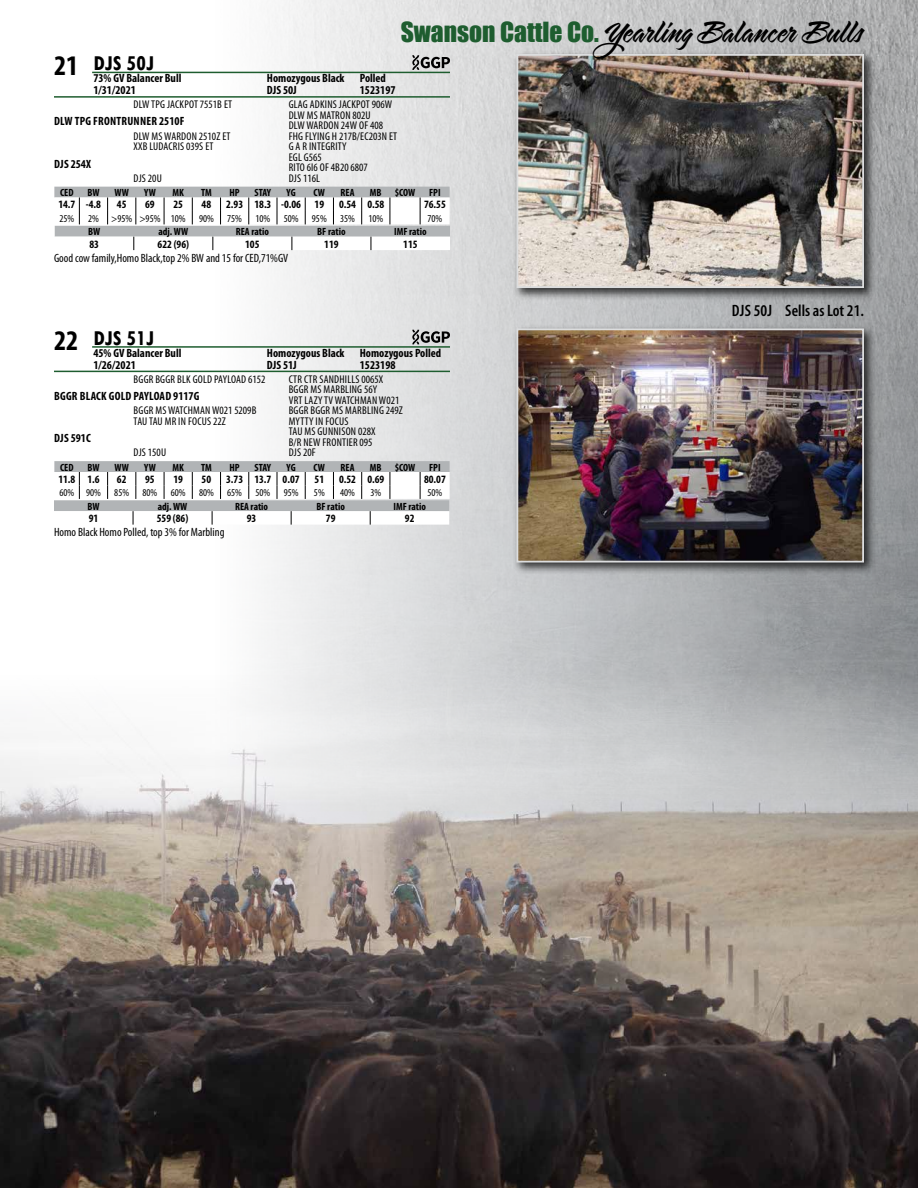
<style>
.page{position:relative;width:918px;height:1188px;background:#fff}
.page>*{position:absolute;margin:0;border:0;box-sizing:border-box;transform-origin:0 0}
.t1{font:36px "Sarah Script";letter-spacing:-.015em;color:#000}
.t2{font:700 condensed 22.5px "Tw Cen";color:#000}
.t3{font:600 condensed 16.5px "Myriad Pro";color:#000}
.t4{font:700 condensed 12px "Myriad Pro";color:#000}
.t5{font:condensed 12px "Myriad Pro";color:#000}
.t6{font:700 condensed 12px "Myriad Pro";letter-spacing:.02em;color:#000}
.t7{font:condensed 11.25px/10.5px "Myriad Pro";letter-spacing:.02em;color:#000}
.t8{font:700 condensed 11.25px "Myriad Pro";color:#000}
.t9{font:700 condensed 10.5px "Myriad Pro";color:#000}
.t10{font:condensed 10.5px "Myriad Pro";color:#000}
.s1{font-family:"Impact";font-size:25.5px;color:#1e5d2f}
.s2{font-family:"Myriad Pro";font-size:28.5px}
</style>
<div class="page">
<img style="left:215px;top:0;width:703px;height:675px">
<img style="left:0;top:675px;width:918px;height:513px">
<div style="left:513px;top:50px;width:363px;height:251px;background:#000;opacity:.75"></div>
<img style="left:520px;top:57px;width:341px;height:228px">
<div style="left:517px;top:54px;width:347px;height:234px;border:2px solid #dcddde"></div>
<div style="left:513px;top:325px;width:363px;height:250px;background:#000;opacity:.75"></div>
<img style="left:520px;top:332px;width:341px;height:228px">
<div style="left:517px;top:329px;width:347px;height:234px;border:2px solid #dcddde"></div>
<hr style="left:54px;top:96px;width:396px;height:2px;background:#1e5d2f">
<hr style="left:92px;top:72px;width:358px;height:1px;background:#1e5d2f">
<svg style="left:412px;top:55px;width:38px;height:15px"></svg>
<hr style="left:54px;top:371px;width:396px;height:1px;background:#1e5d2f">
<hr style="left:92px;top:346px;width:358px;height:2px;background:#1e5d2f">
<svg style="left:412px;top:330px;width:38px;height:14px"></svg>
<svg style="left:54px;top:187px;width:396px;height:63px"></svg>
<svg style="left:54px;top:461px;width:396px;height:64px"></svg>
<h1 class="t1" style="left:401px;top:13px;width:465px"><span class="s1">Swanson Cattle Co.</span>Yearling Balancer Bulls</h1>
<h2 class="t2" style="left:54px;top:50px;width:102px"><span class="s2">21</span> DJS 50J</h2>
<p class="t4" style="left:93px;top:71px;width:90px">73% GV Balancer Bull</p>
<p class="t4" style="left:267px;top:71px;width:79px">Homozygous Black</p>
<p class="t4" style="left:360px;top:71px;width:28px">Polled</p>
<p class="t4" style="left:93px;top:83px;width:44px">1/31/2021</p>
<p class="t4" style="left:267px;top:83px;width:31px">DJS 50J</p>
<p class="t4" style="left:360px;top:83px;width:37px">1523197</p>
<p class="t7" style="left:134px;top:99px;width:100px">DLW TPG JACKPOT 7551B ET</p>
<p class="t7" style="left:289px;top:99px;width:105px">GLAG ADKINS JACKPOT 906W</p>
<p class="t6" style="left:54px;top:114px;width:132px">DLW TPG FRONTRUNNER 2510F</p>
<p class="t7" style="left:289px;top:110px;width:96px">DLW MS MATRON 802U<br>DLW WARDON 24W OF 408</p>
<p class="t7" style="left:134px;top:131px;width:98px">DLW MS WARDON 2510Z ET</p>
<p class="t7" style="left:289px;top:131px;width:110px">FHG FLYING H 217B/EC203N ET</p>
<p class="t7" style="left:134px;top:141px;width:81px">XXB LUDACRIS 039S ET</p>
<p class="t7" style="left:289px;top:141px;width:59px">G A R INTEGRITY</p>
<p class="t4" style="left:54px;top:156px;width:38px">DJS 254X</p>
<p class="t7" style="left:289px;top:152px;width:81px">EGL G565<br>RITO 6I6 OF 4B20 6807</p>
<p class="t7" style="left:134px;top:173px;width:30px">DJS 20U</p>
<p class="t7" style="left:289px;top:173px;width:33px">DJS 116L</p>
<p class="t9" style="left:60px;top:186px;width:15px">CED</p>
<p class="t9" style="left:87px;top:186px;width:14px">BW</p>
<p class="t9" style="left:115px;top:186px;width:16px">WW</p>
<p class="t9" style="left:144px;top:186px;width:13px">YW</p>
<p class="t9" style="left:172px;top:186px;width:13px">MK</p>
<p class="t9" style="left:201px;top:186px;width:12px">TM</p>
<p class="t9" style="left:230px;top:186px;width:12px">HP</p>
<p class="t9" style="left:255px;top:186px;width:18px">STAY</p>
<p class="t9" style="left:287px;top:186px;width:11px">YG</p>
<p class="t9" style="left:314px;top:186px;width:13px">CW</p>
<p class="t9" style="left:341px;top:186px;width:15px">REA</p>
<p class="t9" style="left:370px;top:186px;width:47px">MB $COW</p>
<p class="t9" style="left:429px;top:186px;width:13px">FPI</p>
<p class="t8" style="left:58px;top:198px;width:44px">14.7 -4.8</p>
<p class="t8" style="left:117px;top:198px;width:11px">45</p>
<p class="t8" style="left:145px;top:198px;width:11px">69</p>
<p class="t8" style="left:173px;top:198px;width:11px">25</p>
<p class="t8" style="left:202px;top:198px;width:11px">48</p>
<p class="t8" style="left:226px;top:198px;width:99px">2.93 18.3 -0.06 19</p>
<p class="t8" style="left:339px;top:198px;width:47px">0.54 0.58</p>
<p class="t8" style="left:424px;top:198px;width:23px">76.55</p>
<p class="t10" style="left:59px;top:212px;width:16px">25%</p>
<p class="t10" style="left:88px;top:212px;width:99px">2% &gt;95% &gt;95% 10%</p>
<p class="t10" style="left:199px;top:212px;width:16px">90%</p>
<p class="t10" style="left:227px;top:212px;width:16px">75%</p>
<p class="t10" style="left:255px;top:212px;width:16px">10%</p>
<p class="t10" style="left:284px;top:212px;width:16px">50%</p>
<p class="t10" style="left:312px;top:212px;width:16px">95%</p>
<p class="t10" style="left:340px;top:212px;width:16px">35%</p>
<p class="t10" style="left:368px;top:212px;width:16px">10%</p>
<p class="t10" style="left:427px;top:212px;width:16px">70%</p>
<p class="t9" style="left:88px;top:225px;width:14px">BW</p>
<p class="t9" style="left:159px;top:225px;width:31px">adj. WW</p>
<p class="t9" style="left:236px;top:225px;width:35px">REA ratio</p>
<p class="t9" style="left:317px;top:225px;width:30px">BF ratio</p>
<p class="t9" style="left:394px;top:225px;width:34px">IMF ratio</p>
<p class="t8" style="left:89px;top:237px;width:11px">83</p>
<p class="t8" style="left:158px;top:237px;width:33px">622 (96)</p>
<p class="t8" style="left:245px;top:237px;width:16px">105</p>
<p class="t8" style="left:324px;top:237px;width:16px">119</p>
<p class="t8" style="left:403px;top:237px;width:16px">115</p>
<p class="t5" style="left:54px;top:250px;width:236px">Good cow family,Homo Black,top 2% BW and 15 for CED,71%GV</p>
<h2 class="t2" style="left:54px;top:324px;width:102px"><span class="s2">22</span> DJS 51J</h2>
<p class="t4" style="left:93px;top:345px;width:90px">45% GV Balancer Bull</p>
<p class="t4" style="left:267px;top:345px;width:79px">Homozygous Black</p>
<p class="t4" style="left:360px;top:345px;width:83px">Homozygous Polled</p>
<p class="t4" style="left:93px;top:357px;width:44px">1/26/2021</p>
<p class="t4" style="left:267px;top:357px;width:31px">DJS 51J</p>
<p class="t4" style="left:360px;top:357px;width:37px">1523198</p>
<p class="t7" style="left:134px;top:374px;width:133px">BGGR BGGR BLK GOLD PAYLOAD 6152</p>
<p class="t7" style="left:289px;top:374px;width:96px">CTR CTR SANDHILLS 0065X</p>
<p class="t6" style="left:54px;top:388px;width:147px">BGGR BLACK GOLD PAYLOAD 9117G</p>
<p class="t7" style="left:289px;top:384px;width:112px">BGGR MS MARBLING 56Y<br>VRT LAZY TV WATCHMAN W021</p>
<p class="t7" style="left:134px;top:405px;width:124px">BGGR MS WATCHMAN W021 5209B</p>
<p class="t7" style="left:289px;top:405px;width:116px">BGGR BGGR MS MARBLING 249Z</p>
<p class="t7" style="left:134px;top:416px;width:94px">TAU TAU MR IN FOCUS 22Z</p>
<p class="t7" style="left:289px;top:416px;width:61px">MYTTY IN FOCUS</p>
<p class="t4" style="left:54px;top:431px;width:38px">DJS 591C</p>
<p class="t7" style="left:289px;top:426px;width:88px">TAU MS GUNNISON 028X<br>B/R NEW FRONTIER 095</p>
<p class="t7" style="left:134px;top:447px;width:34px">DJS 150U</p>
<p class="t7" style="left:289px;top:447px;width:28px">DJS 20F</p>
<p class="t9" style="left:60px;top:460px;width:15px">CED</p>
<p class="t9" style="left:87px;top:460px;width:14px">BW</p>
<p class="t9" style="left:115px;top:460px;width:16px">WW</p>
<p class="t9" style="left:144px;top:460px;width:13px">YW</p>
<p class="t9" style="left:172px;top:460px;width:13px">MK</p>
<p class="t9" style="left:201px;top:460px;width:12px">TM</p>
<p class="t9" style="left:230px;top:460px;width:12px">HP</p>
<p class="t9" style="left:255px;top:460px;width:18px">STAY</p>
<p class="t9" style="left:287px;top:460px;width:11px">YG</p>
<p class="t9" style="left:314px;top:460px;width:13px">CW</p>
<p class="t9" style="left:341px;top:460px;width:15px">REA</p>
<p class="t9" style="left:370px;top:460px;width:47px">MB $COW</p>
<p class="t9" style="left:429px;top:460px;width:13px">FPI</p>
<p class="t8" style="left:58px;top:472px;width:43px">11.8 1.6</p>
<p class="t8" style="left:117px;top:472px;width:11px">62</p>
<p class="t8" style="left:145px;top:472px;width:11px">95</p>
<p class="t8" style="left:173px;top:472px;width:11px">19</p>
<p class="t8" style="left:202px;top:472px;width:11px">50</p>
<p class="t8" style="left:226px;top:472px;width:75px">3.73 13.7 0.07</p>
<p class="t8" style="left:315px;top:472px;width:11px">51</p>
<p class="t8" style="left:339px;top:472px;width:47px">0.52 0.69</p>
<p class="t8" style="left:424px;top:472px;width:23px">80.07</p>
<p class="t10" style="left:59px;top:486px;width:43px">60% 90%</p>
<p class="t10" style="left:114px;top:486px;width:16px">85%</p>
<p class="t10" style="left:143px;top:486px;width:16px">80%</p>
<p class="t10" style="left:171px;top:486px;width:16px">60%</p>
<p class="t10" style="left:199px;top:486px;width:16px">80%</p>
<p class="t10" style="left:227px;top:486px;width:16px">65%</p>
<p class="t10" style="left:255px;top:486px;width:16px">50%</p>
<p class="t10" style="left:284px;top:486px;width:16px">95%</p>
<p class="t10" style="left:314px;top:486px;width:12px">5%</p>
<p class="t10" style="left:340px;top:486px;width:16px">40%</p>
<p class="t10" style="left:370px;top:486px;width:12px">3%</p>
<p class="t10" style="left:427px;top:486px;width:16px">50%</p>
<p class="t9" style="left:87px;top:500px;width:14px">BW</p>
<p class="t9" style="left:158px;top:500px;width:31px">adj. WW</p>
<p class="t9" style="left:235px;top:500px;width:35px">REA ratio</p>
<p class="t9" style="left:316px;top:500px;width:30px">BF ratio</p>
<p class="t9" style="left:393px;top:500px;width:34px">IMF ratio</p>
<p class="t8" style="left:89px;top:511px;width:11px">91</p>
<p class="t8" style="left:157px;top:511px;width:33px">559 (86)</p>
<p class="t8" style="left:247px;top:511px;width:11px">93</p>
<p class="t8" style="left:326px;top:511px;width:11px">79</p>
<p class="t8" style="left:405px;top:511px;width:11px">92</p>
<p class="t5" style="left:54px;top:525px;width:172px">Homo Black Homo Polled, top 3% for Marbling</p>
<h3 class="t3" style="left:732px;top:300px;width:134px">DJS 50J Sells as Lot 21.</h3>
</div>
